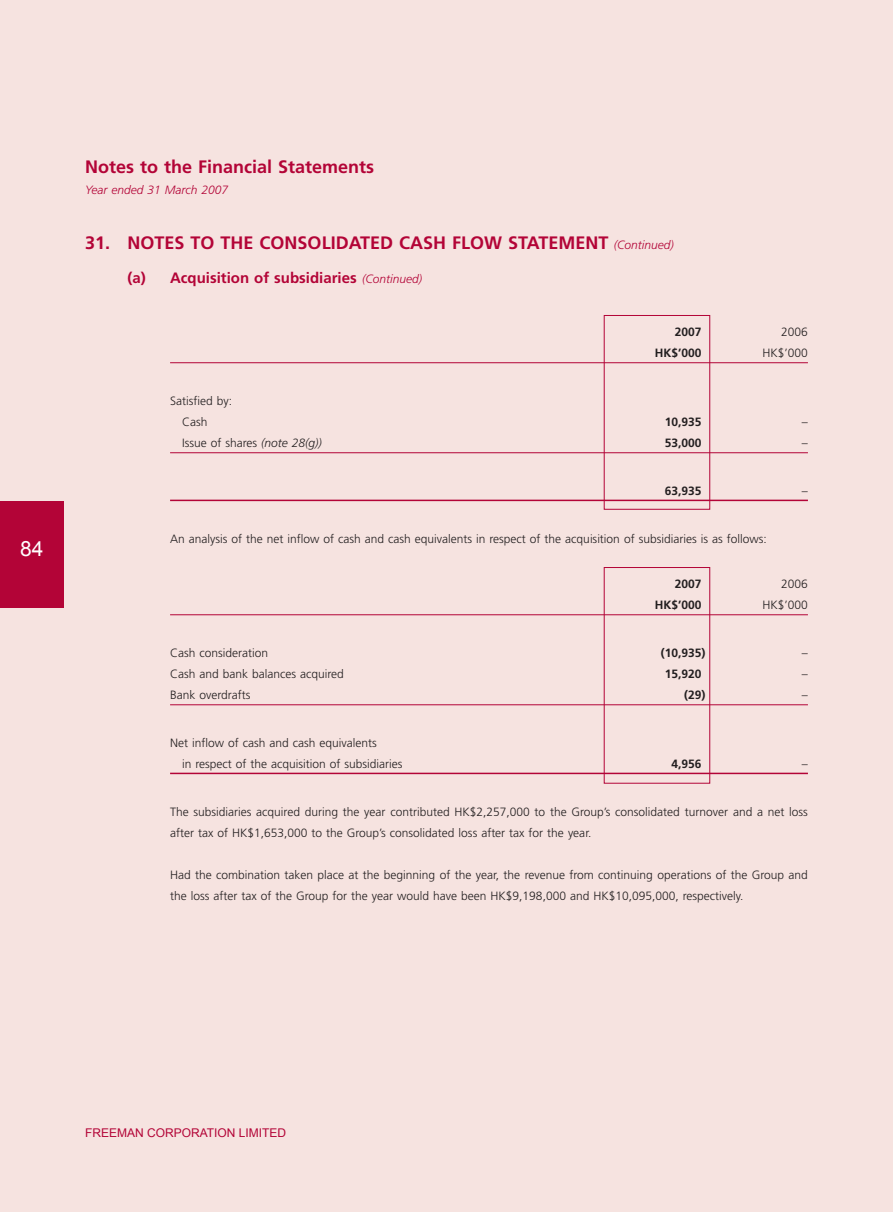
<style>
.page{position:relative;width:893px;height:1212px;background:#f6e3e0}
.page>*{position:absolute;margin:0;border:0;box-sizing:border-box;transform-origin:0 0}
.t1{font:21px "Arial";color:#fff}
.t2{font:700 18px "Frutiger LT Std";color:#b30437}
.t3{font:700 15px "Frutiger LT Std";color:#b30437}
.t4{font:300 12px/21px "Frutiger LT Std";color:#231f20}
.t5{font:700 12px "Frutiger LT Std";color:#231f20}
.t6{font:12px "Arial";color:#b30437}
.t7{font:italic 300 12px "Frutiger LT Std";color:#b30437}
.s1{font-weight:300;font-style:italic;font-size:12px}
.s2{font-style:italic}
</style>
<div class="page">
<div style="left:0;top:502px;width:64px;height:106px;background:#b30437"></div>
<hr style="left:170px;top:362px;width:638px;height:1px;background:#b30437">
<hr style="left:170px;top:452px;width:638px;height:1px;background:#b30437">
<hr style="left:170px;top:500px;width:638px;height:1px;background:#b30437">
<hr style="left:170px;top:614px;width:638px;height:1px;background:#b30437">
<hr style="left:170px;top:704px;width:638px;height:1px;background:#b30437">
<hr style="left:170px;top:773px;width:638px;height:1px;background:#b30437">
<div style="left:604px;top:315px;width:106px;height:195px;border:1px solid #b30437"></div>
<div style="left:604px;top:567px;width:106px;height:216px;border:1px solid #b30437"></div>
<h1 class="t1" style="left:20px;top:537px;width:25px">84</h1>
<h2 class="t2" style="left:85px;top:160px;width:291px">Notes to the Financial Statements</h2>
<p class="t7" style="left:85px;top:185px;width:145px">Year ended 31 March 2007</p>
<h2 class="t2" style="left:85px;top:235px;width:590px">31. NOTES TO THE CONSOLIDATED CASH FLOW STATEMENT <span class="s1">(Continued)</span></h2>
<p class="t3" style="left:128px;top:271px;width:296px">(a) Acquisition of subsidiaries <span class="s1">(Continued)</span></p>
<p class="t4" style="left:182px;top:391px;width:51px;text-indent:-12px">Satisfied by:<br>Cash</p>
<p class="t5" style="left:675px;top:327px;width:28px">2007</p>
<p class="t4" style="left:781px;top:322px;width:28px">2006</p>
<p class="t5" style="left:655px;top:348px;width:48px">HK$’000</p>
<p class="t4" style="left:763px;top:343px;width:47px">HK$’000</p>
<p class="t5" style="left:665px;top:417px;width:38px">10,935</p>
<p class="t4" style="left:802px;top:412px;width:7px">–</p>
<p class="t4" style="left:182px;top:433px;width:141px">Issue of shares <span class="s2">(note 28(g))</span></p>
<p class="t5" style="left:665px;top:438px;width:38px">53,000</p>
<p class="t4" style="left:802px;top:433px;width:7px">–</p>
<p class="t5" style="left:665px;top:486px;width:38px">63,935</p>
<p class="t4" style="left:802px;top:481px;width:7px">–</p>
<p class="t4" style="left:170px;top:529px;width:598px">An analysis of the net inflow of cash and cash equivalents in respect of the acquisition of subsidiaries is as follows:</p>
<p class="t5" style="left:675px;top:579px;width:28px">2007</p>
<p class="t4" style="left:781px;top:574px;width:28px">2006</p>
<p class="t5" style="left:655px;top:600px;width:48px">HK$’000</p>
<p class="t4" style="left:763px;top:595px;width:47px">HK$’000</p>
<p class="t4" style="left:170px;top:643px;width:100px">Cash consideration</p>
<p class="t5" style="left:661px;top:648px;width:46px">(10,935 )</p>
<p class="t4" style="left:802px;top:643px;width:7px">–</p>
<p class="t4" style="left:170px;top:664px;width:175px">Cash and bank balances acquired</p>
<p class="t5" style="left:665px;top:669px;width:38px">15,920</p>
<p class="t4" style="left:802px;top:664px;width:7px">–</p>
<p class="t4" style="left:170px;top:685px;width:82px">Bank overdrafts</p>
<p class="t5" style="left:684px;top:690px;width:23px">(29 )</p>
<p class="t4" style="left:802px;top:685px;width:7px">–</p>
<p class="t4" style="left:182px;top:733px;width:222px;text-indent:-12px">Net inflow of cash and cash equivalents<br>in respect of the acquisition of subsidiaries</p>
<p class="t5" style="left:672px;top:759px;width:32px">4,956</p>
<p class="t4" style="left:802px;top:754px;width:7px">–</p>
<p class="t4" style="left:170px;top:802px;width:639px">The subsidiaries acquired during the year contributed HK$2,257,000 to the Group’s consolidated turnover and a net loss after tax of HK$1,653,000 to the Group’s consolidated loss after tax for the year.</p>
<p class="t4" style="left:170px;top:865px;width:639px">Had the combination taken place at the beginning of the year, the revenue from continuing operations of the Group and the loss after tax of the Group for the year would have been HK$9,198,000 and HK$10,095,000, respectively.</p>
<p class="t6" style="left:85px;top:1126px;width:203px">FREEMAN CORPORATION LIMITED</p>
</div>
